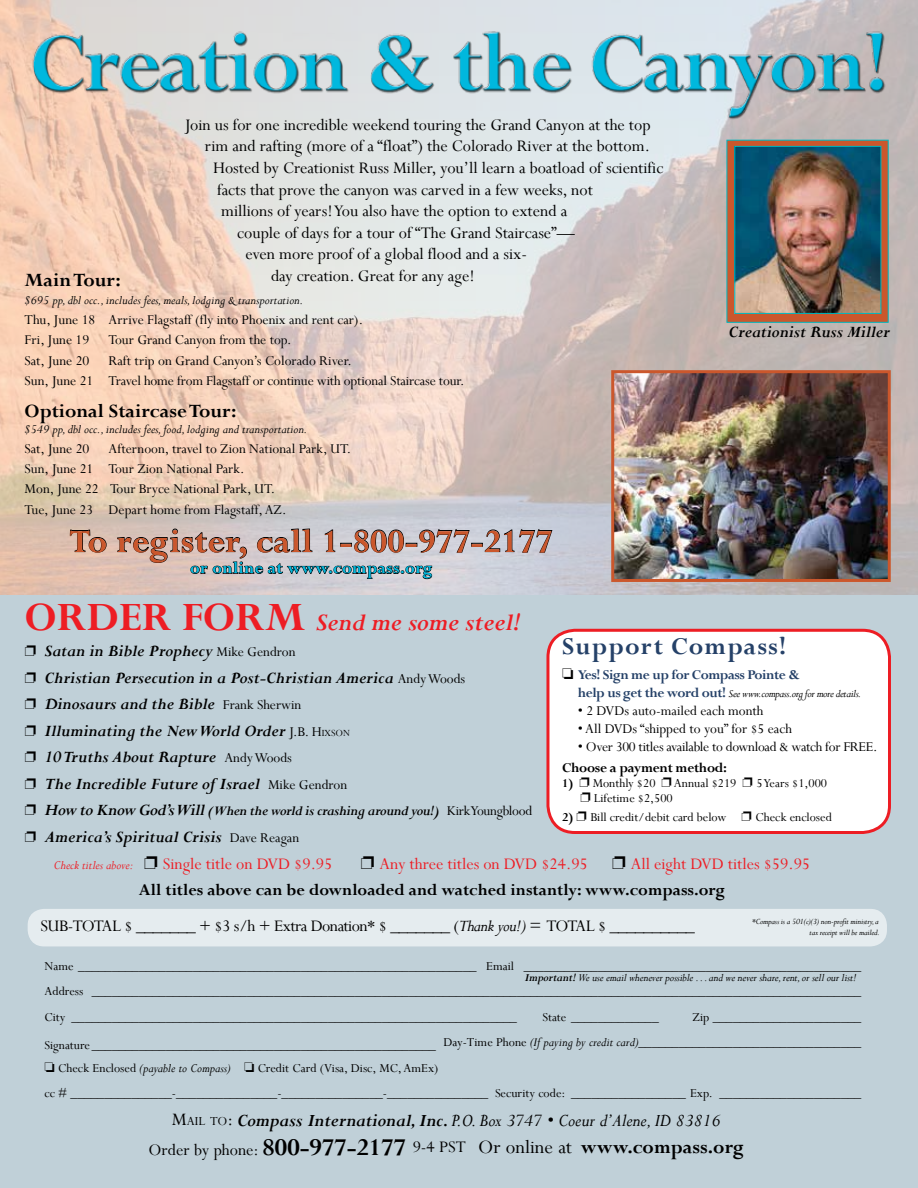
<style>
.page{position:relative;width:918px;height:1188px;background:#fff}
.page>*{position:absolute;margin:0;border:0;box-sizing:border-box;transform-origin:0 0}
.t1{font:700 36px "Perpetua";letter-spacing:.02em;color:#cb572c}
.t2{font:italic 700 27px "Perpetua";color:#ed1d24}
.t3{font:700 27px "Perpetua";letter-spacing:.04em;color:#254168}
.t4{font:700 21px "Perpetua";color:#000}
.t5{font:italic 19.5px "Perpetua";color:#000}
.t6{font:18px "Perpetua";color:#000}
.t7{font:italic 700 18px/26.5px "Perpetua";color:#000}
.t8{font:700 18px/25.5px "Perpetua";color:#000}
.t9{font:18px "Perpetua";letter-spacing:-.03em;color:#000}
.t10{font:18px "Perpetua";color:#ed1d24}
.t11{font:700 18px "Perpetua";letter-spacing:.02em;color:#00b8de}
.t12{font:15px/20.1px "Perpetua";color:#000}
.t13{font:italic 700 15px "Perpetua";letter-spacing:-.02em;color:#000}
.t14{font:15px "Perpetua";letter-spacing:-.02em;color:#000}
.t15{font:700 15px "Perpetua";letter-spacing:-.03em;color:#254168}
.t16{font:700 15px "Perpetua";letter-spacing:-.02em;color:#000}
.t17{font:13.5px/25.5px "Perpetua";color:#000}
.t18{font:italic 13.5px "Perpetua";color:#000}
.t19{font:italic 12px "Perpetua";letter-spacing:-.01em;color:#000}
.t20{font:italic 12px "Perpetua";letter-spacing:-.03em;color:#000}
.t21{font:italic 9px/10.8px "Perpetua";letter-spacing:-.02em;color:#000;text-align:right}
.s1{font-style:normal;font-size:45px}
.s2{color:#000}
.s3{font-weight:700;font-style:normal;font-size:15px;color:#254168}
.s4{font-weight:700}
.s5{font-weight:400;font-style:normal;font-size:15px}
.s6{font-weight:400;font-style:normal;font-size:10.5px}
.s7{font-size:18px}
.s8{font-weight:400;font-style:normal}
.s9{font-weight:400;font-size:13.5px;color:#ed1d24}
.s10{font-weight:400;font-style:normal;color:#ed1d24}
.s11{font-weight:400;color:#ed1d24}
.s12{font-style:italic}
.s13{font-style:normal}
.s14{font-style:normal;font-size:13.65px}
.s15{font-weight:700;font-size:27px}
.s16{font-size:21px}
.s17{font-weight:700;font-size:21px}
</style>
<div class="page">
<div style="left:0;top:586px;width:918px;height:602px;background:#c0d0d8"></div>
<div style="left:28px;top:909px;width:859px;height:37px;background:#e5ecef;border-radius:16px"></div>
<svg style="left:0;top:0;width:918px;height:594px"></svg>
<div style="left:727px;top:140px;width:162px;height:183px;background:#cb572c;border:1px solid #00b6bd"></div>
<img style="left:736px;top:148px;width:143px;height:164px">
<div style="left:734px;top:146px;width:147px;height:168px;border:1px solid #00b6bd"></div>
<img style="left:615px;top:374px;width:272px;height:204px">
<div style="left:611px;top:370px;width:280px;height:212px;border:3px solid #cb572c"></div>
<img style="left:22px;top:14px;width:868px;height:120px">
<svg style="left:70px;top:529px;width:37px;height:24px"></svg>
<div style="left:471px;top:543px;width:12px;height:4px;border:1px solid #000"></div>
<svg style="left:484px;top:529px;width:69px;height:24px"></svg>
<svg style="left:117px;top:528px;width:353px;height:51px"></svg>
<div style="left:548px;top:630px;width:342px;height:202px;background:#fff;border-radius:27px"></div>
<div style="left:546px;top:629px;width:345px;height:205px;border:3px solid #ed1d24;border-radius:27px"></div>
<h3 class="t6" style="left:185px;top:113px;width:468px">Join us for one incredible weekend touring the Grand Canyon at the top</h3>
<h3 class="t6" style="left:205px;top:135px;width:447px">rim and rafting (more of a “float”) the Colorado River at the bottom.</h3>
<h3 class="t6" style="left:213px;top:157px;width:452px">Hosted by Creationist Russ Miller, you’ll learn a boatload of scientific</h3>
<h3 class="t6" style="left:217px;top:178px;width:377px">facts that prove the canyon was carved in a few weeks, not</h3>
<h3 class="t6" style="left:221px;top:200px;width:348px">millions of years! You also have the option to extend a</h3>
<h3 class="t6" style="left:237px;top:221px;width:339px">couple of days for a tour of “The Grand Staircase”—</h3>
<h3 class="t6" style="left:245px;top:243px;width:283px">even more proof of a global flood and a six-</h3>
<h3 class="t6" style="left:271px;top:265px;width:205px">day creation. Great for any age!</h3>
<h3 class="t4" style="left:25px;top:267px;width:98px">Main Tour:</h3>
<p class="t18" style="left:25px;top:292px;width:280px">$695 pp, dbl occ., includes fees, meals, lodging &amp; transportation.</p>
<p class="t12" style="left:25px;top:310px;width:340px">Thu, June 18 Arrive Flagstaff (fly into Phoenix and rent car).<br>Fri, June 19</p>
<p class="t12" style="left:109px;top:330px;width:184px">Tour Grand Canyon from the top.</p>
<p class="t12" style="left:25px;top:350px;width:442px;text-indent:84px">Raft trip on Grand Canyon’s Colorado River.<br>Sun, June 21 Travel home from Flagstaff or continue with optional Staircase tour.</p>
<h3 class="t4" style="left:25px;top:397px;width:214px">Optional Staircase Tour:</h3>
<p class="t18" style="left:25px;top:421px;width:284px">$549 pp, dbl occ., includes fees, food, lodging and transportation.</p>
<p class="t12" style="left:25px;top:438px;width:66px">Sat, June 20</p>
<p class="t12" style="left:25px;top:350px;width:66px">Sat, June 20</p>
<p class="t12" style="left:25px;top:438px;width:328px;text-indent:84px">Afternoon, travel to Zion National Park, UT.<br>Sun, June 21 Tour Zion National Park.<br>Mon, June 22 Tour Bryce National Park, UT.<br>Tue, June 23 Depart home from Flagstaff, AZ.</p>
<h1 class="t1" style="left:70px;top:519px;width:484px">To register, call 1-800-977-2177</h1>
<h3 class="t11" style="left:190px;top:557px;width:243px">or online at www.compass.org</h3>
<h2 class="t2" style="left:25px;top:605px;width:497px"><span class="s1">ORDER FORM</span> Send me some steel!</h2>
<h3 class="t7" style="left:729px;top:319px;width:163px">Creationist Russ Miller</h3>
<h2 class="t3" style="left:562px;top:629px;width:226px">Support Compass!</h2>
<p class="t15" style="left:562px;top:665px;width:239px"><span class="s2">□</span> Yes! Sign me up for Compass Pointe &amp;</p>
<p class="t20" style="left:578px;top:686px;width:285px"><span class="s3">help us get the word out!</span> See www.compass.org for more details.</p>
<p class="t12" style="left:578px;top:700px;width:187px">• 2 DVDs auto-mailed each month</p>
<p class="t12" style="left:578px;top:718px;width:216px">• All DVDs “shipped to you” for $5 each</p>
<p class="t14" style="left:578px;top:737px;width:301px">• Over 300 titles available to download &amp; watch for FREE.</p>
<p class="t16" style="left:562px;top:758px;width:166px">Choose a payment method:</p>
<p class="t17" style="left:580px;top:775px;width:248px;line-height:15px;text-indent:-18px"><span class="s4">1)</span> ❐ Monthly $20 ❐Annual $219 ❐ 5 Years $1,000 ❐ Lifetime $2,500</p>
<p class="t17" style="left:562px;top:804px;width:271px"><span class="s4">2)</span> ❐ Bill credit/debit card below ❐ Check enclosed</p>
<p class="t7" style="left:25px;top:637px;width:442px">❐ Satan in Bible Prophecy <span class="s5">Mike Gendron<br></span>❐ Christian Persecution in a Post-Christian America <span class="s5">Andy Woods </span>❐ Dinosaurs and the Bible <span class="s5">Frank Sherwin<br></span>❐ Illuminating the New World Order <span class="s5">J.B. H</span><span class="s6">IXSON<br></span>❐ 10 Truths About Rapture <span class="s5">Andy Woods<br></span>❐ The Incredible Future of Israel <span class="s5">Mike Gendron</span></p>
<p class="t13" style="left:25px;top:802px;width:509px">❐ <span class="s7">How to Know God’s Will</span> (When the world is crashing around you!) <span class="s8">Kirk Youngblood</span></p>
<h3 class="t7" style="left:54px;top:823px;width:280px;line-height:27px;text-indent:-29px">❐ America’s Spiritual Crisis <span class="s5">Dave Reagan<br></span><span class="s9">Check titles above:</span> ❐ <span class="s10">Single title on DVD $9.95</span></h3>
<h3 class="t8" style="left:139px;top:851px;width:673px;text-indent:473px">❐ <span class="s11">All eight DVD titles $59.95<br></span>All titles above can be downloaded and watched instantly: www.compass.org</h3>
<h3 class="t10" style="left:361px;top:853px;width:229px"><span class="s2">❐</span> Any three titles on DVD $24.95</h3>
<h3 class="t9" style="left:41px;top:915px;width:656px">SUB-TOTAL $ _______ + $3 s/h + Extra Donation* $ _______ (<span class="s12">Thank you!)</span> = TOTAL $ __________</h3>
<p class="t21" style="left:752px;top:916px;width:129px">*Compass is a 501(c)(3) non-profit ministry, a tax receipt will be mailed.</p>
<p class="t17" style="left:45px;top:953px;width:818px;text-align:justify">Name ___________________________________________________________ Email __________________________________________________ Address __________________________________________________________________________________________________________________ City __________________________________________________________________</p>
<p class="t19" style="left:525px;top:970px;width:333px"><span class="s4">Important!</span> We use email whenever possible . . . and we never share, rent, or sell our list!</p>
<p class="t17" style="left:543px;top:1004px;width:118px">State _____________</p>
<p class="t17" style="left:45px;top:1003px;width:818px;line-height:28.2px;text-align:right">Zip ______________________<br>Signature ___________________________________________________ Day-Time Phone <sup>(If</sup> <sup>paying</sup> <sup>by</sup> <sup>credit</sup> <sup>card)</sup>_________________________________</p>
<p class="t17" style="left:45px;top:1055px;width:818px">❏ Check Enclosed <span class="s12">(payable to Compass)</span> ❏ Credit Card (Visa, Disc, MC, AmEx)<br>cc # _______________-_______________-_______________-_______________ Security code: _________________ Exp. _____________________</p>
<h3 class="t5" style="left:172px;top:1108px;width:550px"><span class="s13">M</span><span class="s14">AIL TO</span><span class="s13">:</span> <span class="s4">Compass International, Inc.</span> P.O. Box 3747 • Coeur d’Alene, ID 83816</h3>
<h3 class="t6" style="left:149px;top:1138px;width:597px">Order by phone: <span class="s15">800-977-2177</span> 9-4 PST <span class="s16">Or online at</span> <span class="s17">www.compass.org</span></h3>
</div>
